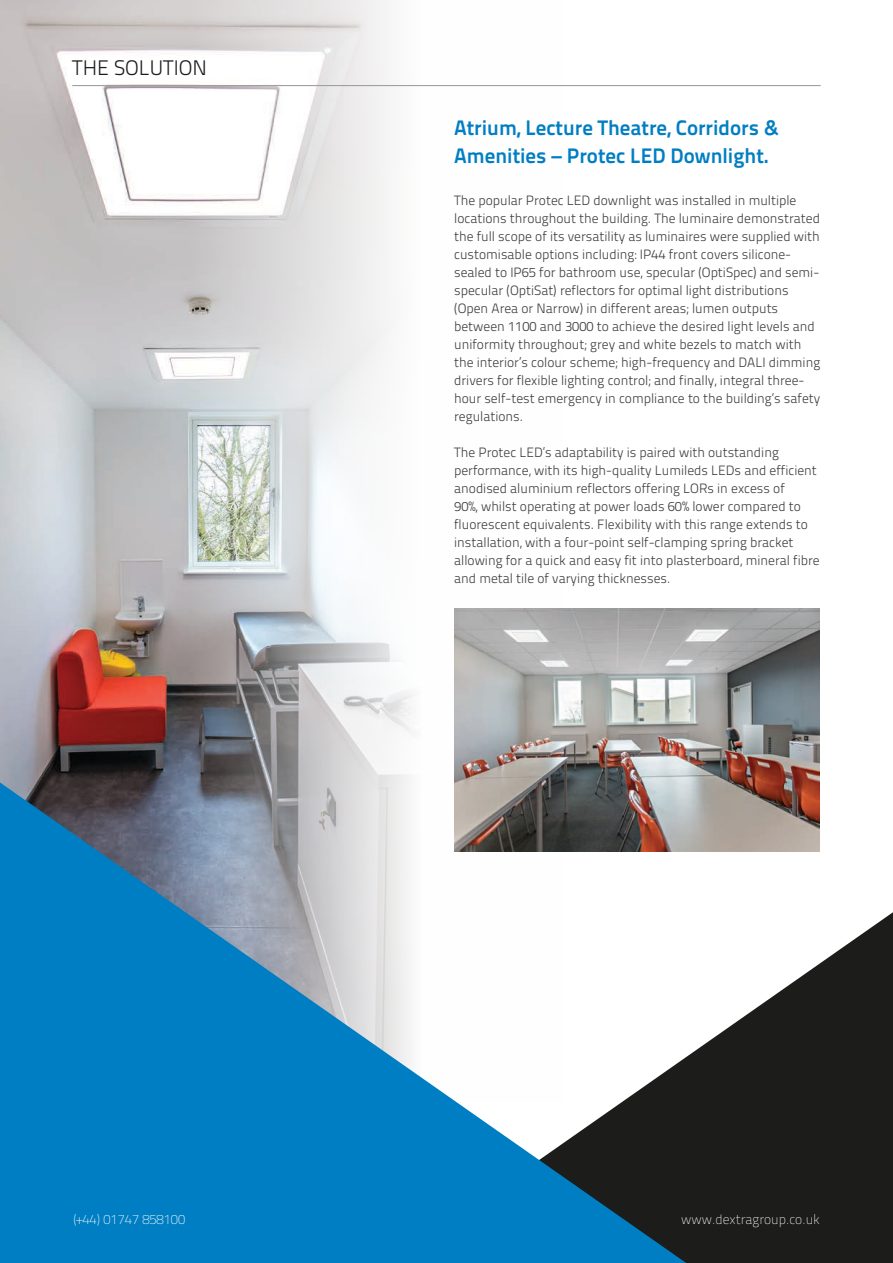
<style>
.page{position:relative;width:893px;height:1263px;background:#fff}
.page>*{position:absolute;margin:0;border:0;box-sizing:border-box;transform-origin:0 0}
.t1{font:21px/28.5px "Titillium Text 25 L 800 wt";color:#007ec3}
.t2{font:21px "Titillium Text 25 L 250 wt";color:#1c1c1b}
.t3{font:13.5px/18px "Titillium Text 25 L 250 wt";color:#3d3c3c}
.t4{font:13.5px "Titillium Text 25 L 1 wt";color:#fff}
</style>
<div class="page">
<img style="left:0;top:0;width:562px;height:782px">
<svg style="left:323px;top:744px;width:570px;height:519px;fill:#1c1c1b"></svg>
<img style="left:454px;top:608px;width:366px;height:244px">
<hr style="left:72px;top:85px;width:749px;height:1px;background:#9e9d9d">
<svg style="left:0;top:782px;width:686px;height:481px"></svg>
<h1 class="t2" style="left:72px;top:53px;width:136px">THE SOLUTION</h1>
<h1 class="t1" style="left:454px;top:112px;width:326px">Atrium, Lecture Theatre, Corridors &amp;<br>Amenities – Protec LED Downlight.</h1>
<p class="t3" style="left:454px;top:191px;width:368px">The popular Protec LED downlight was installed in multiple locations throughout the building. The luminaire demonstrated the full scope of its versatility as luminaires were supplied with customisable options including: IP44 front covers silicone&shy;sealed to IP65 for bathroom use, specular (OptiSpec) and semi&shy;specular (OptiSat) reflectors for optimal light distributions (Open Area or Narrow) in different areas; lumen outputs between 1100 and 3000 to achieve the desired light levels and uniformity throughout; grey and white bezels to match with the interior’s colour scheme; high-frequency and DALI dimming drivers for flexible lighting control; and finally, integral three&shy;hour self-test emergency in compliance to the building’s safety regulations.</p>
<p class="t3" style="left:454px;top:443px;width:367px">The Protec LED’s adaptability is paired with outstanding performance, with its high-quality Lumileds LEDs and efficient anodised aluminium reflectors offering LORs in excess of<br>90%, whilst operating at power loads 60% lower compared to fluorescent equivalents. Flexibility with this range extends to installation, with a four-point self-clamping spring bracket allowing for a quick and easy fit into plasterboard, mineral fibre and metal tile of varying thicknesses.</p>
<p class="t4" style="left:73px;top:1210px;width:113px">(+44) 01747 858100</p>
<p class="t4" style="left:681px;top:1210px;width:140px">www.dextragroup.co.uk</p>
</div>
